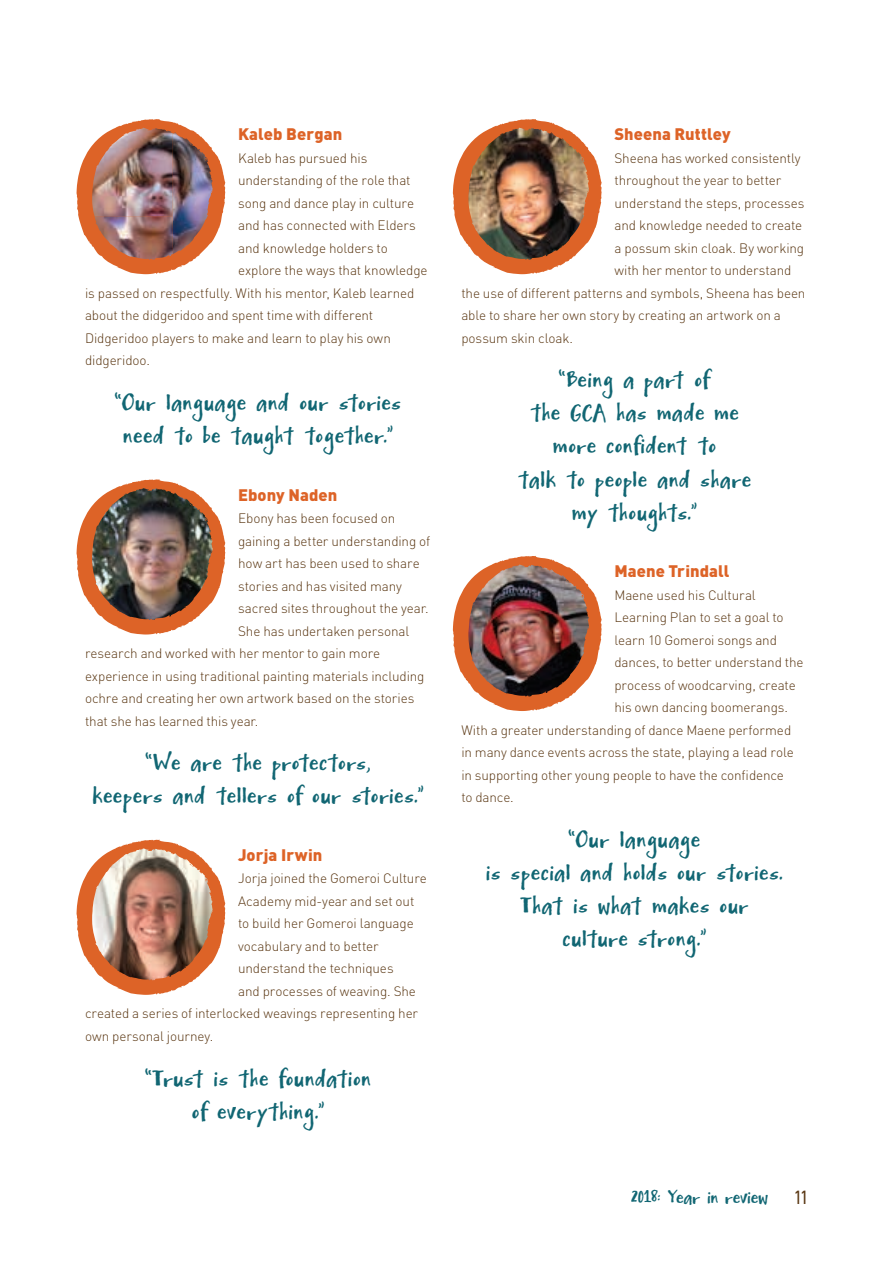
<style>
.page{position:relative;width:893px;height:1263px;background:#fff}
.page>*{position:absolute;margin:0;border:0;box-sizing:border-box;transform-origin:0 0}
.t1{font:22.5px/33px "Mightyto Save";letter-spacing:.005em;color:#116673;text-align:center}
.t2{font:500 condensed 18.75px "DIN Pro";color:#5a3713}
.t3{font:18px "Mightyto Save";letter-spacing:-.025em;color:#116673}
.t4{font:900 16.5px "DIN Pro";letter-spacing:.005em;color:#dd6327}
.t5{font:300 13.5px "DIN Pro";letter-spacing:-.01em;color:#5a3713}
</style>
<div class="page">
<img style="left:77px;top:119px;width:149px;height:155px">
<img style="left:77px;top:479px;width:149px;height:155px">
<img style="left:77px;top:839px;width:149px;height:156px">
<img style="left:453px;top:119px;width:149px;height:155px">
<img style="left:453px;top:556px;width:149px;height:155px">
<p class="t4" style="left:238px;top:123px;width:106px">Kaleb Bergan</p>
<p class="t5" style="left:238px;top:149px;width:131px">Kaleb has pursued his</p>
<p class="t5" style="left:238px;top:171px;width:174px">understanding of the role that</p>
<p class="t5" style="left:238px;top:194px;width:178px">song and dance play in culture</p>
<p class="t5" style="left:238px;top:216px;width:179px">and has connected with Elders</p>
<p class="t5" style="left:238px;top:239px;width:151px">and knowledge holders to</p>
<p class="t5" style="left:238px;top:261px;width:191px">explore the ways that knowledge</p>
<p class="t5" style="left:85px;top:284px;width:331px">is passed on respectfully. With his mentor, Kaleb learned</p>
<p class="t5" style="left:85px;top:306px;width:290px">about the didgeridoo and spent time with different</p>
<p class="t5" style="left:85px;top:329px;width:307px">Didgeridoo players to make and learn to play his own</p>
<p class="t5" style="left:85px;top:351px;width:67px">didgeridoo.</p>
<h1 class="t1" style="left:115px;top:390px;width:288px">“Our language and our stories need to be taught together.”</h1>
<p class="t4" style="left:238px;top:483px;width:101px">Ebony Naden</p>
<p class="t5" style="left:238px;top:509px;width:159px">Ebony has been focused on</p>
<p class="t5" style="left:238px;top:531px;width:194px">gaining a better understanding of</p>
<p class="t5" style="left:238px;top:554px;width:183px">how art has been used to share</p>
<p class="t5" style="left:238px;top:576px;width:165px">stories and has visited many</p>
<p class="t5" style="left:238px;top:599px;width:192px">sacred sites throughout the year.</p>
<p class="t5" style="left:238px;top:621px;width:173px">She has undertaken personal</p>
<p class="t5" style="left:85px;top:644px;width:297px">research and worked with her mentor to gain more</p>
<p class="t5" style="left:85px;top:666px;width:341px">experience in using traditional painting materials including</p>
<p class="t5" style="left:85px;top:689px;width:331px">ochre and creating her own artwork based on the stories</p>
<p class="t5" style="left:85px;top:711px;width:175px">that she has learned this year.</p>
<h1 class="t1" style="left:92px;top:750px;width:333px">“We are the protectors,<br>keepers and tellers of our stories.”</h1>
<p class="t4" style="left:238px;top:844px;width:86px">Jorja Irwin</p>
<p class="t5" style="left:238px;top:869px;width:190px">Jorja joined the Gomeroi Culture</p>
<p class="t5" style="left:238px;top:892px;width:178px">Academy mid-year and set out</p>
<p class="t5" style="left:238px;top:914px;width:177px">to build her Gomeroi language</p>
<p class="t5" style="left:238px;top:937px;width:142px">vocabulary and to better</p>
<p class="t5" style="left:238px;top:959px;width:157px">understand the techniques</p>
<p class="t5" style="left:238px;top:982px;width:179px">and processes of weaving. She</p>
<p class="t5" style="left:85px;top:1004px;width:335px">created a series of interlocked weavings representing her</p>
<p class="t5" style="left:85px;top:1027px;width:130px">own personal journey.</p>
<h1 class="t1" style="left:145px;top:1065px;width:227px">“Trust is the foundation of everything.”</h1>
<p class="t4" style="left:614px;top:123px;width:118px">Sheena Ruttley</p>
<p class="t5" style="left:614px;top:149px;width:188px">Sheena has worked consistently</p>
<p class="t5" style="left:614px;top:171px;width:168px">throughout the year to better</p>
<p class="t5" style="left:614px;top:194px;width:192px">understand the steps, processes</p>
<p class="t5" style="left:614px;top:216px;width:189px">and knowledge needed to create</p>
<p class="t5" style="left:614px;top:239px;width:191px">a possum skin cloak. By working</p>
<p class="t5" style="left:614px;top:261px;width:179px">with her mentor to understand</p>
<p class="t5" style="left:461px;top:284px;width:346px">the use of different patterns and symbols, Sheena has been</p>
<p class="t5" style="left:461px;top:306px;width:321px">able to share her own story by creating an artwork on a</p>
<p class="t5" style="left:461px;top:329px;width:113px">possum skin cloak.</p>
<h1 class="t1" style="left:518px;top:367px;width:235px">“Being a part of<br>the GCA has made me more confident to<br>talk to people and share my thoughts.”</h1>
<p class="t4" style="left:614px;top:560px;width:117px">Maene Trindall</p>
<p class="t5" style="left:614px;top:585px;width:143px">Maene used his Cultural</p>
<p class="t5" style="left:614px;top:608px;width:171px">Learning Plan to set a goal to</p>
<p class="t5" style="left:614px;top:630px;width:164px">learn 10 Gomeroi songs and</p>
<p class="t5" style="left:614px;top:653px;width:191px">dances, to better understand the</p>
<p class="t5" style="left:614px;top:675px;width:183px">process of woodcarving, create</p>
<p class="t5" style="left:614px;top:698px;width:175px">his own dancing boomerangs.</p>
<p class="t5" style="left:461px;top:720px;width:331px">With a greater understanding of dance Maene performed</p>
<p class="t5" style="left:461px;top:743px;width:334px">in many dance events across the state, playing a lead role</p>
<p class="t5" style="left:461px;top:765px;width:324px">in supporting other young people to have the confidence</p>
<p class="t5" style="left:461px;top:788px;width:54px">to dance.</p>
<h1 class="t1" style="left:486px;top:827px;width:298px">“Our language<br>is special and holds our stories.<br>That is what makes our culture strong.”</h1>
<h3 class="t3" style="left:631px;top:1188px;width:139px">2018: Year in review</h3>
<h2 class="t2" style="left:794px;top:1186px;width:15px">11</h2>
</div>
